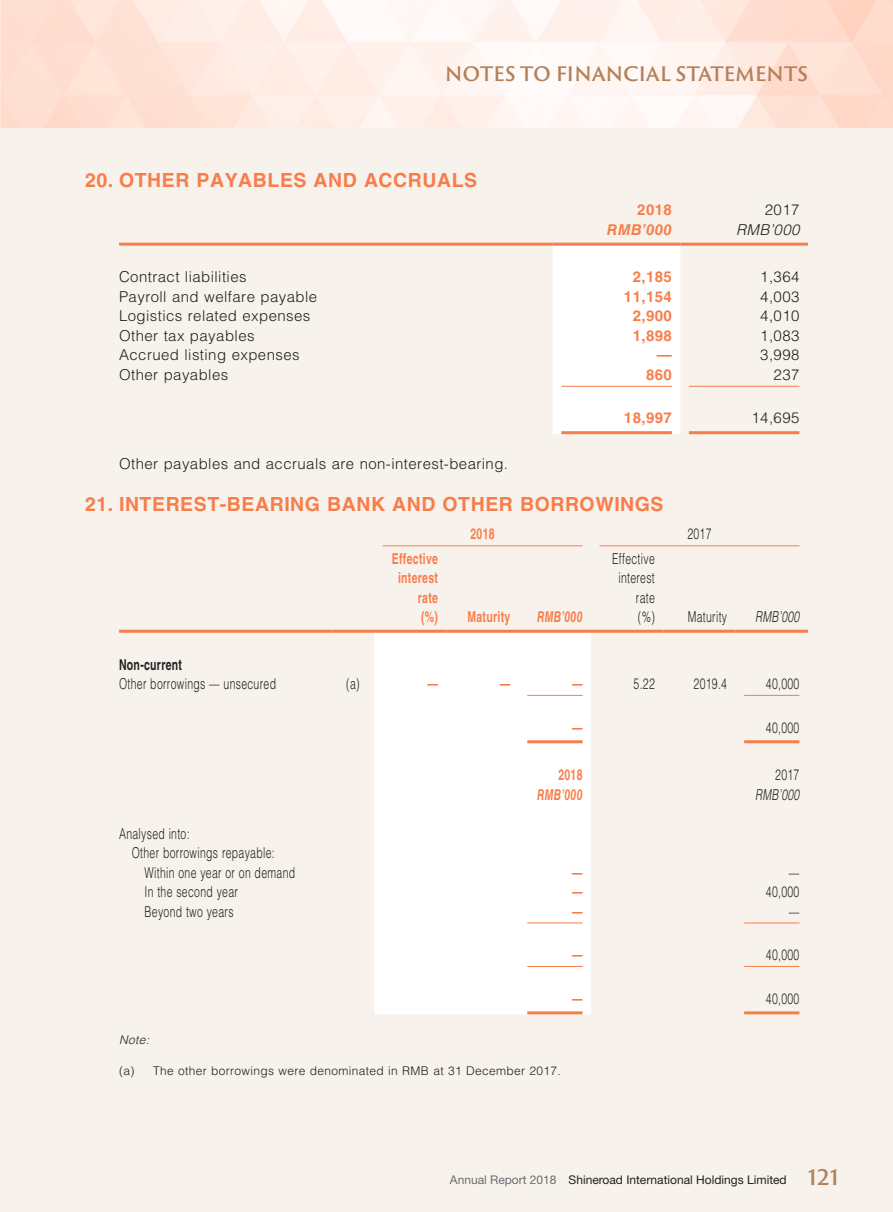
<style>
.page{position:relative;width:893px;height:1212px;background:#fff}
.page>*{position:absolute;margin:0;border:0;box-sizing:border-box;transform-origin:0 0}
._01_H1{font:700 19.5px "Helvetica LT Std";letter-spacing:.03em;color:#f97d4b}
.t1{font:600 19.5px "Trajan Sans Pro";letter-spacing:-.015em;color:#b5815b}
._50_Table_txt{font:300 15px/19.5px "Helvetica LT Std";letter-spacing:.03em;color:#231f20;text-align:center;scale:.7 1}
._50_Table_txt-2{font:300 15px "Helvetica LT Std";letter-spacing:.03em;color:#231f20}
._50_Table_txt-3{font:700 15px/19.5px "Helvetica LT Std";letter-spacing:.03em;color:#f97d4b;text-align:center;scale:.7 1}
._00_txt{font:300 15px "Helvetica LT Std";letter-spacing:.03em;color:#231f20}
._50_Table_txt-4{font:700 15px "Helvetica LT Std";letter-spacing:.03em;color:#f97d4b}
._50_Table_txt-5{font:italic 700 15px "Helvetica LT Std";letter-spacing:.03em;color:#f97d4b;scale:.7 1}
._50_Table_txt-6{font:italic 300 15px "Helvetica LT Std";letter-spacing:.03em;color:#231f20;scale:.7 1}
._50_Table_txt-7{font:700 15px "Helvetica LT Std";letter-spacing:.03em;color:#231f20;scale:.7 1}
._50_Table_txt-8{font:italic 700 15px "Helvetica LT Std";letter-spacing:.03em;color:#f97d4b}
._50_Table_txt-9{font:italic 300 15px "Helvetica LT Std";letter-spacing:.03em;color:#231f20}
._06_Notes{font:300 12px "Helvetica LT Std";letter-spacing:.03em;color:#231f20}
.t2{font:12px "Helvetica Neue LT Std";color:#231f20}
._06_Notes-2{font:italic 300 12px "Helvetica LT Std";color:#231f20}
.s1{color:#6c6d70}
.s2{font-family:"Trajan Sans Pro";font-weight:600;font-size:21px;color:#b5815b}
</style>
<div class="page">
<div style="left:0;top:128px;width:893px;height:1084px;background:#f7f2ec"></div>
<img style="left:0;top:0;width:893px;height:128px">
<div style="left:553px;top:246px;width:127px;height:188px;background:#fff"></div>
<hr style="left:119px;top:243px;width:434px;height:3px;background:#f97d4b">
<hr style="left:553px;top:243px;width:127px;height:3px;background:#f97d4b">
<hr style="left:680px;top:243px;width:128px;height:3px;background:#f97d4b">
<hr style="left:561px;top:386px;width:111px;height:1px;background:#f97d4b">
<hr style="left:689px;top:386px;width:110px;height:1px;background:#f97d4b">
<hr style="left:561px;top:431px;width:111px;height:3px;background:#f97d4b">
<hr style="left:689px;top:431px;width:110px;height:3px;background:#f97d4b">
<div style="left:374px;top:633px;width:217px;height:381px;background:#fff"></div>
<hr style="left:383px;top:545px;width:200px;height:1px;background:#f97d4b">
<hr style="left:600px;top:545px;width:199px;height:1px;background:#f97d4b">
<hr style="left:119px;top:630px;width:213px;height:3px;background:#f97d4b">
<hr style="left:332px;top:630px;width:42px;height:3px;background:#f97d4b">
<hr style="left:374px;top:630px;width:72px;height:3px;background:#f97d4b">
<hr style="left:446px;top:630px;width:73px;height:3px;background:#f97d4b">
<hr style="left:519px;top:630px;width:72px;height:3px;background:#f97d4b">
<hr style="left:591px;top:630px;width:72px;height:3px;background:#f97d4b">
<hr style="left:663px;top:630px;width:73px;height:3px;background:#f97d4b">
<hr style="left:736px;top:630px;width:72px;height:3px;background:#f97d4b">
<hr style="left:527px;top:695px;width:56px;height:1px;background:#f97d4b">
<hr style="left:744px;top:695px;width:55px;height:1px;background:#f97d4b">
<hr style="left:527px;top:740px;width:56px;height:3px;background:#f97d4b">
<hr style="left:744px;top:740px;width:55px;height:3px;background:#f97d4b">
<hr style="left:527px;top:922px;width:56px;height:1px;background:#f97d4b">
<hr style="left:744px;top:922px;width:55px;height:1px;background:#f97d4b">
<hr style="left:527px;top:966px;width:56px;height:1px;background:#f97d4b">
<hr style="left:744px;top:966px;width:55px;height:1px;background:#f97d4b">
<hr style="left:527px;top:1011px;width:56px;height:3px;background:#f97d4b">
<hr style="left:744px;top:1011px;width:55px;height:3px;background:#f97d4b">
<h1 class="t1" style="left:445px;top:59px;width:364px">NOTES TO FINANCIAL STATEMENTS</h1>
<p class="_01_H1" style="left:85px;top:168px;width:394px">20. OTHER PAYABLES AND ACCRUALS</p>
<p class="_50_Table_txt-4" style="left:637px;top:201px;width:36px">2018</p>
<p class="_50_Table_txt-2" style="left:765px;top:201px;width:36px">2017</p>
<p class="_50_Table_txt-8" style="left:607px;top:220px;width:67px">RMB’000</p>
<p class="_50_Table_txt-9" style="left:736px;top:220px;width:65px">RMB’000</p>
<p class="_50_Table_txt-2" style="left:119px;top:268px;width:129px">Contract liabilities</p>
<p class="_50_Table_txt-4" style="left:633px;top:268px;width:41px">2,185</p>
<p class="_50_Table_txt-2" style="left:760px;top:268px;width:41px">1,364</p>
<p class="_50_Table_txt-2" style="left:119px;top:287px;width:200px">Payroll and welfare payable</p>
<p class="_50_Table_txt-4" style="left:624px;top:287px;width:49px">11,154</p>
<p class="_50_Table_txt-2" style="left:760px;top:287px;width:41px">4,003</p>
<p class="_50_Table_txt-2" style="left:119px;top:307px;width:193px">Logistics related expenses</p>
<p class="_50_Table_txt-4" style="left:633px;top:307px;width:41px">2,900</p>
<p class="_50_Table_txt-2" style="left:760px;top:307px;width:41px">4,010</p>
<p class="_50_Table_txt-2" style="left:119px;top:326px;width:137px">Other tax payables</p>
<p class="_50_Table_txt-4" style="left:633px;top:326px;width:41px">1,898</p>
<p class="_50_Table_txt-2" style="left:760px;top:326px;width:41px">1,083</p>
<p class="_50_Table_txt-2" style="left:119px;top:346px;width:182px">Accrued listing expenses</p>
<p class="_50_Table_txt-4" style="left:657px;top:346px;width:16px">—</p>
<p class="_50_Table_txt-2" style="left:760px;top:346px;width:41px">3,998</p>
<p class="_50_Table_txt-2" style="left:119px;top:365px;width:111px">Other payables</p>
<p class="_50_Table_txt-4" style="left:646px;top:365px;width:27px">860</p>
<p class="_50_Table_txt-2" style="left:774px;top:365px;width:27px">237</p>
<p class="_50_Table_txt-4" style="left:624px;top:409px;width:49px">18,997</p>
<p class="_50_Table_txt-2" style="left:751px;top:409px;width:49px">14,695</p>
<p class="_00_txt" style="left:119px;top:454px;width:391px">Other payables and accruals are non-interest-bearing.</p>
<p class="_01_H1" style="left:85px;top:492px;width:580px">21. INTEREST-BEARING BANK AND OTHER BORROWINGS</p>
<p class="_50_Table_txt-3" style="left:470px;top:524px;width:36px">2018</p>
<p class="_50_Table_txt" style="left:687px;top:524px;width:36px">2017</p>
<p class="_50_Table_txt-3" style="left:392px;top:548px;width:67px">Effective interest</p>
<p class="_50_Table_txt-3" style="left:418px;top:587px;width:30px">rate</p>
<p class="_50_Table_txt-3" style="left:421px;top:607px;width:26px">(%)</p>
<p class="_50_Table_txt-3" style="left:467px;top:607px;width:63px">Maturity</p>
<p class="_50_Table_txt-5" style="left:537px;top:607px;width:67px">RMB’000</p>
<p class="_50_Table_txt" style="left:612px;top:548px;width:62px">Effective interest</p>
<p class="_50_Table_txt" style="left:636px;top:587px;width:29px">rate</p>
<p class="_50_Table_txt" style="left:638px;top:607px;width:26px">(%)</p>
<p class="_50_Table_txt" style="left:688px;top:607px;width:58px">Maturity</p>
<p class="_50_Table_txt-6" style="left:755px;top:607px;width:65px">RMB’000</p>
<p class="_50_Table_txt-7" style="left:119px;top:655px;width:92px">Non-current</p>
<p class="_50_Table_txt" style="left:119px;top:674px;width:226px">Other borrowings — unsecured</p>
<p class="_50_Table_txt" style="left:346px;top:674px;width:21px">(a)</p>
<p class="_50_Table_txt-3" style="left:427px;top:674px;width:17px">—</p>
<p class="_50_Table_txt-3" style="left:500px;top:674px;width:17px">—</p>
<p class="_50_Table_txt-3" style="left:572px;top:674px;width:17px">—</p>
<p class="_50_Table_txt" style="left:633px;top:674px;width:32px">5.22</p>
<p class="_50_Table_txt" style="left:694px;top:674px;width:49px">2019.4</p>
<p class="_50_Table_txt" style="left:766px;top:674px;width:49px">40,000</p>
<p class="_50_Table_txt-3" style="left:572px;top:717px;width:17px">—</p>
<p class="_50_Table_txt" style="left:766px;top:717px;width:49px">40,000</p>
<p class="_50_Table_txt-3" style="left:558px;top:765px;width:36px">2018</p>
<p class="_50_Table_txt" style="left:775px;top:765px;width:36px">2017</p>
<p class="_50_Table_txt-5" style="left:537px;top:785px;width:67px">RMB’000</p>
<p class="_50_Table_txt-6" style="left:755px;top:785px;width:65px">RMB’000</p>
<p class="_50_Table_txt" style="left:119px;top:823px;width:102px">Analysed into:</p>
<p class="_50_Table_txt" style="left:132px;top:843px;width:206px">Other borrowings repayable:</p>
<p class="_50_Table_txt" style="left:145px;top:862px;width:217px">Within one year or on demand</p>
<p class="_50_Table_txt-3" style="left:572px;top:862px;width:17px">—</p>
<p class="_50_Table_txt" style="left:789px;top:862px;width:17px">—</p>
<p class="_50_Table_txt" style="left:145px;top:882px;width:135px">In the second year</p>
<p class="_50_Table_txt-3" style="left:572px;top:882px;width:17px">—</p>
<p class="_50_Table_txt" style="left:766px;top:882px;width:49px">40,000</p>
<p class="_50_Table_txt" style="left:145px;top:901px;width:129px">Beyond two years</p>
<p class="_50_Table_txt-3" style="left:572px;top:901px;width:17px">—</p>
<p class="_50_Table_txt" style="left:789px;top:901px;width:17px">—</p>
<p class="_50_Table_txt-3" style="left:572px;top:945px;width:17px">—</p>
<p class="_50_Table_txt" style="left:766px;top:945px;width:49px">40,000</p>
<p class="_50_Table_txt-3" style="left:572px;top:988px;width:17px">—</p>
<p class="_50_Table_txt" style="left:766px;top:988px;width:49px">40,000</p>
<p class="_06_Notes-2" style="left:119px;top:1033px;width:32px">Note:</p>
<p class="_06_Notes" style="left:119px;top:1063px;width:443px">(a) The other borrowings were denominated in RMB at 31 December 2017.</p>
<p class="t2" style="left:450px;top:1173px;width:390px"><span class="s1">Annual Report 2018</span> Shineroad International Holdings Limited <span class="s2">121</span></p>
</div>
